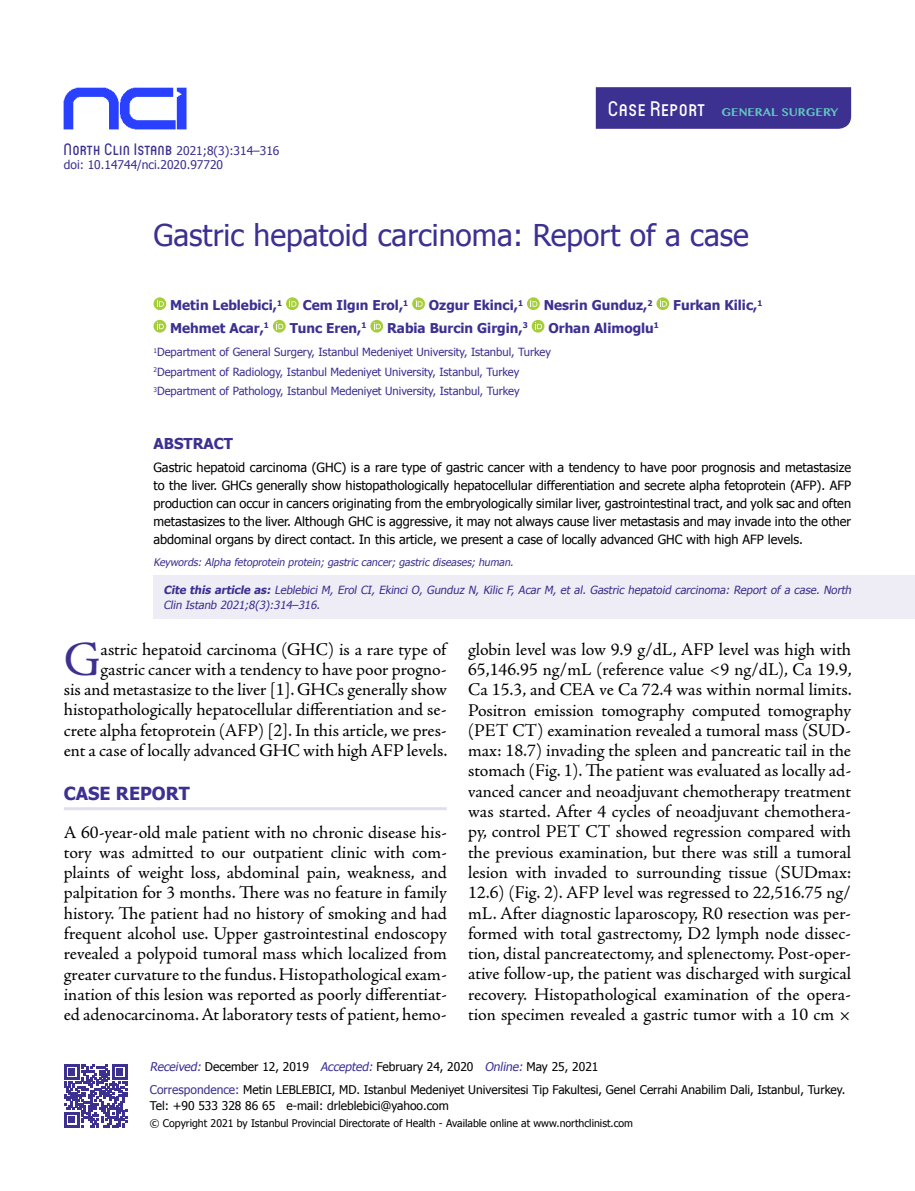
<style>
.page{position:relative;width:915px;height:1191px;background:#fff}
.page>*{position:absolute;margin:0;border:0;box-sizing:border-box;transform-origin:0 0}
.t1{font:48.9px "Adobe Jenson Pro";color:#3c3091}
.t2{font:30px "Tahoma";color:#3c3091}
.t3{font:18px/20.2px "Adobe Jenson Pro";letter-spacing:-.005em;color:#000;text-align:justify}
.t4{font:700 18px "Tahoma";color:#3c3091}
.t5{font:700 15px "Tahoma";color:#3c3091}
.t6{font:700 13.5px "Tahoma";color:#3c3091}
.t7{font:12.75px/18px "Tahoma";color:#000;text-align:justify}
.t8{font:12px/23px "Tahoma";color:#000}
.t9{font:12px/14.4px "Tahoma";color:#3c3091}
.t10{font:11.25px/19.5px "Tahoma";color:#3c3091}
.t11{font:italic 11.25px/15px "Tahoma";color:#3c3091}
.t12{font:700 11.25px "Tamil MN";color:#62c6c1}
.t13{font:10.5px "Tahoma";color:#000}
.t14{font:italic 10.5px "Tahoma";color:#3c3091}
.s1{font-family:"Circula";font-weight:500;font-size:16.5px}
.s2{font-family:"Circula";font-weight:500;font-size:21px;color:#fff}
.s3{font-weight:700}
.s4{font-style:italic;color:#3c3091}
.s5{color:#3c3091}
</style>
<div class="page">
<svg style="left:153px;top:297px;width:13px;height:13px"></svg>
<svg style="left:157px;top:300px;width:7px;height:7px"></svg>
<svg style="left:286px;top:297px;width:13px;height:13px"></svg>
<svg style="left:289px;top:300px;width:7px;height:7px"></svg>
<svg style="left:412px;top:297px;width:13px;height:13px"></svg>
<svg style="left:415px;top:300px;width:7px;height:7px"></svg>
<svg style="left:527px;top:297px;width:12px;height:13px"></svg>
<svg style="left:530px;top:300px;width:7px;height:7px"></svg>
<svg style="left:656px;top:297px;width:13px;height:13px"></svg>
<svg style="left:659px;top:300px;width:7px;height:7px"></svg>
<svg style="left:153px;top:320px;width:13px;height:12px"></svg>
<svg style="left:157px;top:322px;width:7px;height:7px"></svg>
<svg style="left:273px;top:320px;width:12px;height:12px"></svg>
<svg style="left:276px;top:322px;width:7px;height:7px"></svg>
<svg style="left:370px;top:320px;width:13px;height:12px"></svg>
<svg style="left:373px;top:322px;width:7px;height:7px"></svg>
<svg style="left:531px;top:320px;width:13px;height:12px"></svg>
<svg style="left:535px;top:322px;width:7px;height:7px"></svg>
<img style="left:64px;top:87px;width:123px;height:43px">
<div style="left:595px;top:87px;width:255px;height:42px;background:#3c3091"></div>
<svg style="left:64px;top:1064px;width:63px;height:63px"></svg>
<div style="left:153px;top:575px;width:761px;height:44px;background:#eeedf5"></div>
<hr style="left:64px;top:807px;width:382px;height:3px;background:#e1dfef">
<p class="t9" style="left:64px;top:143px;width:217px"><span class="s1">North Clin Istanb</span> 2021;8(3):314–316 doi: 10.14744/nci.2020.97720</p>
<p class="t12" style="left:608px;top:105px;width:232px"><span class="s2">Case Report</span> GENERAL SURGERY</p>
<h2 class="t2" style="left:153px;top:215px;width:597px">Gastric hepatoid carcinoma: Report of a case</h2>
<p class="t6" style="left:170px;top:296px;width:113px">Metin Leblebici,<sup>1</sup></p>
<p class="t6" style="left:302px;top:296px;width:107px">Cem Ilgın Erol,<sup>1</sup></p>
<p class="t6" style="left:429px;top:296px;width:96px">Ozgur Ekinci,<sup>1</sup></p>
<p class="t6" style="left:543px;top:296px;width:110px">Nesrin Gunduz,<sup>2</sup></p>
<p class="t6" style="left:673px;top:296px;width:91px">Furkan Kilic,<sup>1</sup></p>
<p class="t6" style="left:170px;top:318px;width:100px">Mehmet Acar,<sup>1</sup></p>
<p class="t6" style="left:289px;top:318px;width:78px">Tunc Eren,<sup>1</sup></p>
<p class="t6" style="left:387px;top:318px;width:142px">Rabia Burcin Girgin,<sup>3</sup></p>
<p class="t6" style="left:548px;top:318px;width:112px">Orhan Alimoglu<sup>1</sup></p>
<p class="t10" style="left:153px;top:342px;width:399px"><sup>1</sup>Department of General Surgery, Istanbul Medeniyet University, Istanbul, Turkey<br><sup>2</sup>Department of Radiology, Istanbul Medeniyet University, Istanbul, Turkey<br><sup>3</sup>Department of Pathology, Istanbul Medeniyet University, Istanbul, Turkey</p>
<p class="t5" style="left:153px;top:433px;width:81px">ABSTRACT</p>
<p class="t7" style="left:153px;top:457px;width:699px">Gastric hepatoid carcinoma (GHC) is a rare type of gastric cancer with a tendency to have poor prognosis and metastasize to the liver. GHCs generally show histopathologically hepatocellular differentiation and secrete alpha fetoprotein (AFP). AFP production can occur in cancers originating from the embryologically similar liver, gastrointestinal tract, and yolk sac and often metastasizes to the liver. Although GHC is aggressive, it may not always cause liver metastasis and may invade into the other abdominal organs by direct contact. In this article, we present a case of locally advanced GHC with high AFP levels.</p>
<p class="t14" style="left:153px;top:555px;width:363px">Keywords: Alpha fetoprotein protein; gastric cancer; gastric diseases; human.</p>
<p class="t11" style="left:163px;top:581px;width:691px"><span class="s3">Cite this article as:</span> Leblebici M, Erol CI, Ekinci O, Gunduz N, Kilic F, Acar M, et al. Gastric hepatoid carcinoma: Report of a case. North<br>Clin Istanb 2021;8(3):314–316.</p>
<p class="t3" style="left:64px;top:639px;width:385px;text-align:right">astric hepatoid carcinoma (GHC) is a rare type of gastric cancer with a tendency to have poor progno-<br>sis and metastasize to the liver [1]. GHCs generally show histopathologically hepatocellular differentiation and se&shy;crete alpha fetoprotein (AFP) [2]. In this article, we pres&shy;ent a case of locally advanced GHC with high AFP levels.</p>
<p class="t4" style="left:64px;top:781px;width:127px">CASE REPORT</p>
<p class="t3" style="left:64px;top:822px;width:384px">A 60-year-old male patient with no chronic disease his&shy;tory was admitted to our outpatient clinic with com&shy;plaints of weight loss, abdominal pain, weakness, and palpitation for 3 months. There was no feature in family history. The patient had no history of smoking and had frequent alcohol use. Upper gastrointestinal endoscopy revealed a polypoid tumoral mass which localized from greater curvature to the fundus. Histopathological exam&shy;ination of this lesion was reported as poorly differentiat&shy;ed adenocarcinoma. At laboratory tests of patient, hemo-</p>
<h1 class="t1" style="left:64px;top:632px;width:38px">G</h1>
<p class="t3" style="left:468px;top:639px;width:385px">globin level was low 9.9 g/dL, AFP level was high with 65,146.95 ng/mL (reference value &lt;9 ng/dL), Ca 19.9, Ca 15.3, and CEA ve Ca 72.4 was within normal limits.<br>Positron emission tomography computed tomography (PET CT) examination revealed a tumoral mass (SUD&shy;max: 18.7) invading the spleen and pancreatic tail in the stomach (Fig. 1). The patient was evaluated as locally ad&shy;vanced cancer and neoadjuvant chemotherapy treatment was started. After 4 cycles of neoadjuvant chemothera&shy;py, control PET CT showed regression compared with the previous examination, but there was still a tumoral lesion with invaded to surrounding tissue (SUDmax:<br>12.6) (Fig. 2). AFP level was regressed to 22,516.75 ng/ mL. After diagnostic laparoscopy, R0 resection was per&shy;formed with total gastrectomy, D2 lymph node dissec&shy;tion, distal pancreatectomy, and splenectomy. Post-oper&shy;ative follow-up, the patient was discharged with surgical recovery. Histopathological examination of the opera&shy;tion specimen revealed a gastric tumor with a 10 cm ×</p>
<p class="t8" style="left:150px;top:1054px;width:696px"><span class="s4">Received:</span> December 12, 2019 <span class="s4">Accepted:</span> February 24, 2020 <span class="s4">Online:</span> May 25, 2021<br><span class="s5">Correspondence:</span> Metin LEBLEBICI, MD. Istanbul Medeniyet Universitesi Tip Fakultesi, Genel Cerrahi Anabilim Dali, Istanbul, Turkey.</p>
<p class="t8" style="left:150px;top:1094px;width:300px">Tel: +90 533 328 86 65 e-mail: drleblebici@yahoo.com</p>
<p class="t13" style="left:150px;top:1116px;width:484px">© Copyright 2021 by Istanbul Provincial Directorate of Health - Available online at www.northclinist.com</p>
</div>
